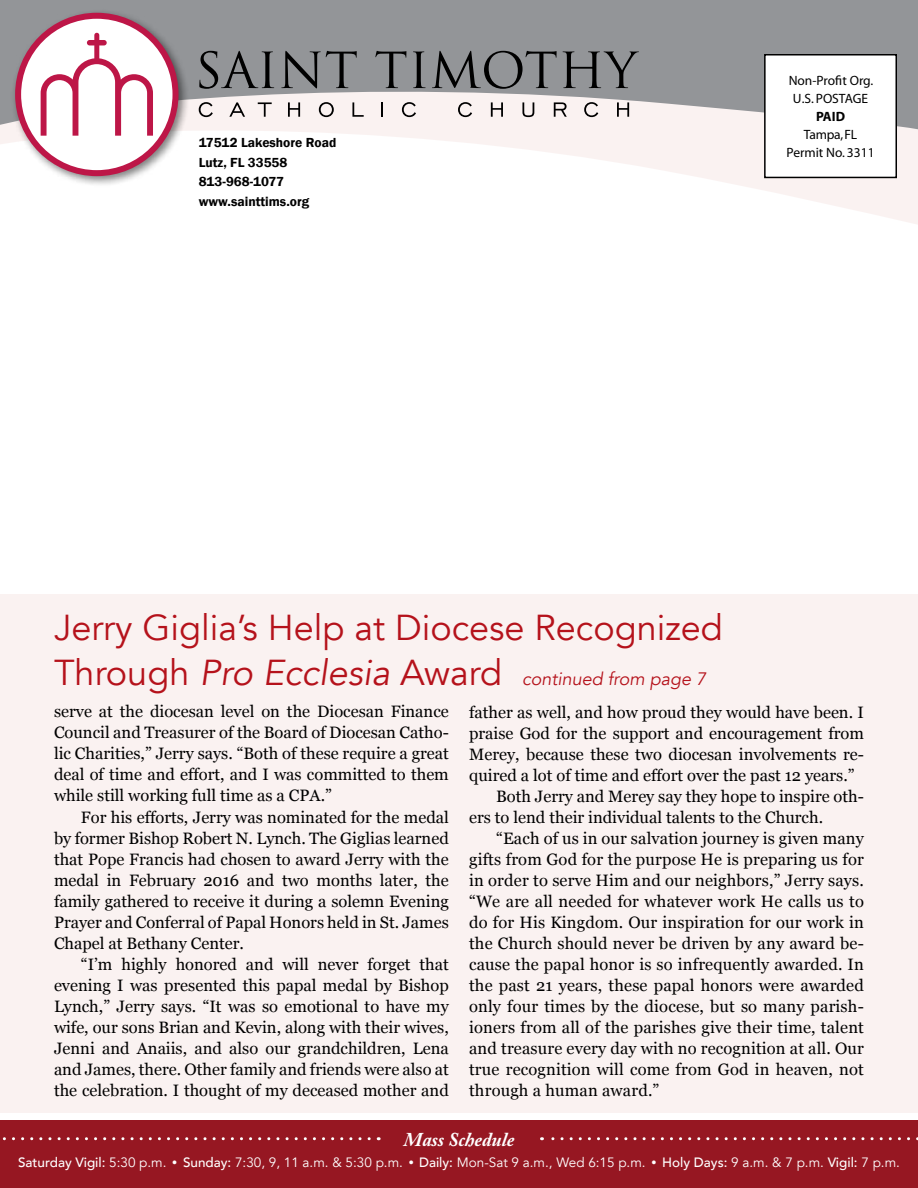
<style>
.page{position:relative;width:918px;height:1188px;background:#fff}
.page>*{position:absolute;margin:0;border:0;box-sizing:border-box;transform-origin:0 0}
.t1{font:36px "Avenir";color:#b5121b}
.t2{font:italic 700 19.5px "Adobe Caslon Pro";color:#fff}
.t3{font:italic 18px "Avenir";color:#b5121b}
.t4{font:16.5px/21px "Georgia";letter-spacing:.01em;color:#000;text-align:justify}
.t5{font:13.5px "Avenir";color:#fff}
.t6{font:600 13.5px/19.5px "Franklin Gothic";color:#000}
.t7{font:13.5px/18px "Myriad";color:#000;text-align:center}
.t8{font:700 13.5px "Myriad";color:#000}
.s1{font-style:normal;font-size:36px}
.s2{font-size:36px}
.s3{font-weight:500}
.s4{font-family:"Franklin Gothic"}
</style>
<div class="page">
<svg style="left:0;top:132px;width:918px;height:92px"></svg>
<svg style="left:0;top:0;width:918px;height:132px;fill:#939598"></svg>
<div style="left:10px;top:8px;width:180px;height:180px;background:#000;opacity:.5"></div>
<svg style="left:18px;top:16px;width:158px;height:157px"></svg>
<div style="left:15px;top:13px;width:164px;height:163px;border:6px solid #bd1647;border-radius:50%"></div>
<svg style="left:41px;top:33px;width:112px;height:103px"></svg>
<svg style="left:199px;top:51px;width:75px;height:38px;background:#717275"></svg>
<svg style="left:281px;top:51px;width:76px;height:37px;background:#737577"></svg>
<svg style="left:375px;top:51px;width:31px;height:37px"></svg>
<svg style="left:413px;top:51px;width:13px;height:37px"></svg>
<svg style="left:432px;top:51px;width:125px;height:38px;background:#737477"></svg>
<svg style="left:563px;top:51px;width:76px;height:37px;background:#737477"></svg>
<svg style="left:199px;top:102px;width:14px;height:15px"></svg>
<svg style="left:229px;top:102px;width:16px;height:15px"></svg>
<svg style="left:258px;top:102px;width:14px;height:15px"></svg>
<svg style="left:288px;top:102px;width:12px;height:15px"></svg>
<svg style="left:319px;top:102px;width:15px;height:15px"></svg>
<svg style="left:352px;top:102px;width:12px;height:15px"></svg>
<svg style="left:381px;top:102px;width:2px;height:15px"></svg>
<svg style="left:402px;top:102px;width:14px;height:15px"></svg>
<svg style="left:458px;top:102px;width:14px;height:15px"></svg>
<svg style="left:491px;top:102px;width:12px;height:15px"></svg>
<svg style="left:522px;top:102px;width:12px;height:15px"></svg>
<svg style="left:554px;top:102px;width:13px;height:15px"></svg>
<svg style="left:584px;top:102px;width:14px;height:15px"></svg>
<svg style="left:617px;top:102px;width:12px;height:15px"></svg>
<div style="left:765px;top:55px;width:131px;height:122px;background:#fff"></div>
<div style="left:764px;top:54px;width:133px;height:124px;border:2px solid #000"></div>
<div style="left:0;top:1120px;width:918px;height:68px;background:#961722"></div>
<div style="left:0;top:594px;width:918px;height:518px;background:#faf2f1"></div>
<svg style="left:2px;top:1137px;width:367px;height:3px"></svg>
<svg style="left:541px;top:1137px;width:377px;height:3px"></svg>
<p class="t6" style="left:199px;top:133px;width:139px">17512 Lakeshore Road<br>Lutz, FL 33558<br>813-968-1077 www.sainttims.org</p>
<p class="t7" style="left:789px;top:72px;width:86px">Non-Profit Org.<br>U.S. POSTAGE</p>
<p class="t8" style="left:816px;top:110px;width:31px">PAID</p>
<p class="t7" style="left:786px;top:126px;width:90px">Tampa, FL<br>Permit No. 3311</p>
<h1 class="t1" style="left:54px;top:606px;width:670px">Jerry Giglia’s Help at Diocese Recognized</h1>
<p class="t3" style="left:54px;top:668px;width:654px"><span class="s1">Through</span> <span class="s2">Pro Ecclesia</span> <span class="s1">Award</span> continued from page 7</p>
<p class="t4" style="left:54px;top:701px;width:396px">serve at the diocesan level on the Diocesan Finance Council and Treasurer of the Board of Diocesan Catho&shy;lic Charities,” Jerry says. “Both of these require a great deal of time and effort, and I was committed to them while still working full time as a CPA.”</p>
<p class="t4" style="left:54px;top:806px;width:396px;text-indent:27px">For his efforts, Jerry was nominated for the medal by former Bishop Robert N. Lynch. The Giglias learned that Pope Francis had chosen to award Jerry with the medal in February 2016 and two months later, the family gathered to receive it during a solemn Evening Prayer and Conferral of Papal Honors held in St. James Chapel at Bethany Center.</p>
<p class="t4" style="left:54px;top:953px;width:396px;text-indent:27px">“I’m highly honored and will never forget that evening I was presented this papal medal by Bishop Lynch,” Jerry says. “It was so emotional to have my wife, our sons Brian and Kevin, along with their wives, Jenni and Anaiis, and also our grandchildren, Lena and James, there. Other family and friends were also at the celebration. I thought of my deceased mother and</p>
<p class="t4" style="left:469px;top:701px;width:396px">father as well, and how proud they would have been. I</p>
<p class="t4" style="left:469px;top:722px;width:396px">praise God for the support and encouragement from</p>
<p class="t4" style="left:469px;top:743px;width:396px">Merey, because these two diocesan involvements re-</p>
<p class="t4" style="left:469px;top:764px;width:387px">quired a lot of time and effort over the past 12 years.”</p>
<p class="t4" style="left:496px;top:785px;width:369px">Both Jerry and Merey say they hope to inspire oth-</p>
<p class="t4" style="left:469px;top:806px;width:356px">ers to lend their individual talents to the Church.</p>
<p class="t4" style="left:496px;top:827px;width:369px">“Each of us in our salvation journey is given many</p>
<p class="t4" style="left:469px;top:848px;width:396px">gifts from God for the purpose He is preparing us for</p>
<p class="t4" style="left:469px;top:869px;width:396px">in order to serve Him and our neighbors,” Jerry says.</p>
<p class="t4" style="left:469px;top:890px;width:396px">“We are all needed for whatever work He calls us to</p>
<p class="t4" style="left:469px;top:911px;width:396px">do for His Kingdom. Our inspiration for our work in</p>
<p class="t4" style="left:469px;top:932px;width:396px">the Church should never be driven by any award be-</p>
<p class="t4" style="left:469px;top:953px;width:396px">cause the papal honor is so infrequently awarded. In</p>
<p class="t4" style="left:469px;top:974px;width:396px">the past 21 years, these papal honors were awarded</p>
<p class="t4" style="left:469px;top:995px;width:396px">only four times by the diocese, but so many parish-</p>
<p class="t4" style="left:469px;top:1016px;width:396px">ioners from all of the parishes give their time, talent</p>
<p class="t4" style="left:469px;top:1037px;width:396px">and treasure every day with no recognition at all. Our</p>
<p class="t4" style="left:469px;top:1058px;width:396px">true recognition will come from God in heaven, not</p>
<p class="t4" style="left:469px;top:1079px;width:192px">through a human award.”</p>
<p class="t2" style="left:404px;top:1128px;width:112px">Mass Schedule</p>
<p class="t5" style="left:18px;top:1154px;width:883px"><span class="s3">Saturday Vigil:</span> 5:30 p.m. <span class="s4">•</span> <span class="s3">Sunday:</span> 7:30, 9, 11 a.m. &amp; 5:30 p.m. <span class="s4">•</span> <span class="s3">Daily:</span> Mon-Sat 9 a.m., Wed 6:15 p.m. <span class="s4">•</span> <span class="s3">Holy Days:</span> 9 a.m. &amp; 7 p.m. <span class="s3">Vigil:</span> 7 p.m.</p>
</div>
